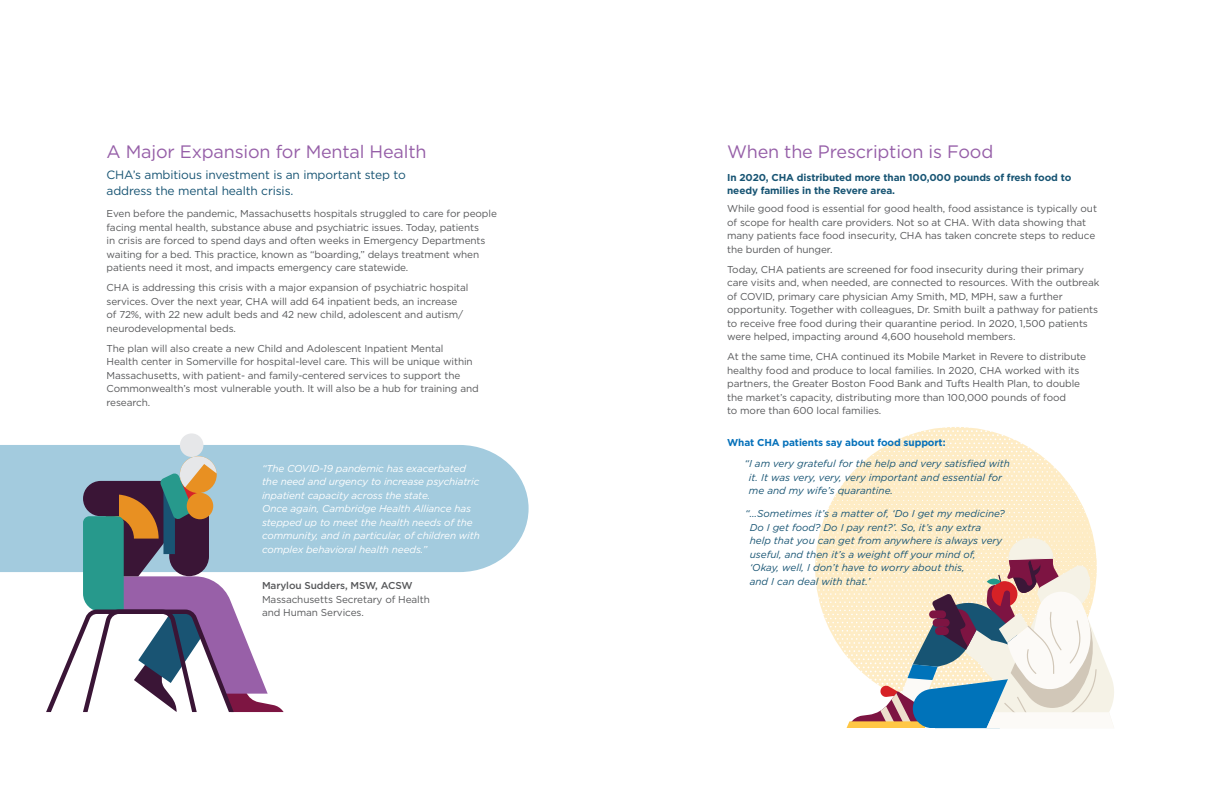
<style>
.page{position:relative;width:1224px;height:792px;background:#fff}
.page>*{position:absolute;margin:0;border:0;box-sizing:border-box;transform-origin:0 0}
.t1{font:18px "Gotham";letter-spacing:-.01em;color:#965fa8}
.t2{font:12px/16px "Gotham";letter-spacing:-.01em;color:#175473}
.t3{font:10px/13.5px "Gotham";letter-spacing:-.01em;color:#57585a}
.t4{font:italic 10px/13.5px "Gotham";color:#175473}
.t5{font:italic 10px/13.6px "Gotham";letter-spacing:-.01em;color:#fff}
.t6{font:700 10px/13.5px "Gotham";letter-spacing:-.01em;color:#175473}
.t7{font:700 10px "Gotham";letter-spacing:-.01em;color:#0671ba}
.t8{font:500 10px "Gotham";letter-spacing:-.01em;color:#57585a}
</style>
<div class="page">
<div style="left:0;top:445px;width:529px;height:127px;background:#a3cbde"></div>
<div style="left:180px;top:433px;width:23px;height:24px;background:#e6e7e9;border-radius:50%"></div>
<svg style="left:46px;top:456px;width:238px;height:256px"></svg>
<div style="left:100px;top:487px;width:19px;height:29px;background:#3a1536"></div>
<svg style="left:815px;top:427px;width:299px;height:302px"></svg>
<div style="left:841px;top:728px;width:94px;height:18px;background:#fff"></div>
<h1 class="t1" style="left:107px;top:141px;width:322px">A Major Expansion for Mental Health</h1>
<p class="t2" style="left:107px;top:166px;width:301px">CHA’s ambitious investment is an important step to address the mental health crisis.</p>
<p class="t3" style="left:107px;top:207px;width:392px">Even before the pandemic, Massachusetts hospitals struggled to care for people facing mental health, substance abuse and psychiatric issues. Today, patients<br>in crisis are forced to spend days and often weeks in Emergency Departments waiting for a bed. This practice, known as “boarding,” delays treatment when patients need it most, and impacts emergency care statewide.</p>
<p class="t3" style="left:107px;top:281px;width:363px">CHA is addressing this crisis with a major expansion of psychiatric hospital services. Over the next year, CHA will add 64 inpatient beds, an increase of 72%, with 22 new adult beds and 42 new child, adolescent and autism/ neurodevelopmental beds.</p>
<p class="t3" style="left:107px;top:341px;width:374px">The plan will also create a new Child and Adolescent Inpatient Mental<br>Health center in Somerville for hospital-level care. This will be unique within Massachusetts, with patient- and family-centered services to support the Commonwealth’s most vulnerable youth. It will also be a hub for training and research.</p>
<p class="t5" style="left:262px;top:461px;width:219px">“The COVID-19 pandemic has exacerbated the need and urgency to increase psychiatric inpatient capacity across the state.<br>Once again, Cambridge Health Alliance has stepped up to meet the health needs of the community, and in particular, of children with complex behavioral health needs.”</p>
<p class="t8" style="left:262px;top:579px;width:152px">Marylou Sudders, MSW, ACSW</p>
<p class="t3" style="left:262px;top:592px;width:169px">Massachusetts Secretary of Health and Human Services.</p>
<h1 class="t1" style="left:727px;top:141px;width:268px">When the Prescription is Food</h1>
<p class="t6" style="left:727px;top:171px;width:346px">In 2020, CHA distributed more than 100,000 pounds of fresh food to needy families in the Revere area.</p>
<p class="t3" style="left:727px;top:202px;width:371px">While good food is essential for good health, food assistance is typically out of scope for health care providers. Not so at CHA. With data showing that many patients face food insecurity, CHA has taken concrete steps to reduce the burden of hunger.</p>
<p class="t3" style="left:727px;top:262px;width:374px">Today, CHA patients are screened for food insecurity during their primary care visits and, when needed, are connected to resources. With the outbreak of COVID, primary care physician Amy Smith, MD, MPH, saw a further opportunity. Together with colleagues, Dr. Smith built a pathway for patients to receive free food during their quarantine period. In 2020, 1,500 patients were helped, impacting around 4,600 household members.</p>
<p class="t3" style="left:727px;top:350px;width:361px">At the same time, CHA continued its Mobile Market in Revere to distribute healthy food and produce to local families. In 2020, CHA worked with its partners, the Greater Boston Food Bank and Tufts Health Plan, to double the market’s capacity, distributing more than 100,000 pounds of food<br>to more than 600 local families.</p>
<p class="t7" style="left:727px;top:436px;width:220px">What CHA patients say about food support:</p>
<p class="t4" style="left:749px;top:457px;width:263px;text-indent:-4px">“I am very grateful for the help and very satisfied with it. It was very, very, very important and essential for me and my wife’s quarantine.</p>
<p class="t4" style="left:750px;top:507px;width:257px;text-indent:-4px">“…Sometimes it’s a matter of, ‘Do I get my medicine?<br>Do I get food? Do I pay rent?’. So, it’s any extra<br>help that you can get from anywhere is always very useful, and then it’s a weight off your mind of, ‘Okay, well, I don’t have to worry about this,<br>and I can deal with that.’</p>
</div>
